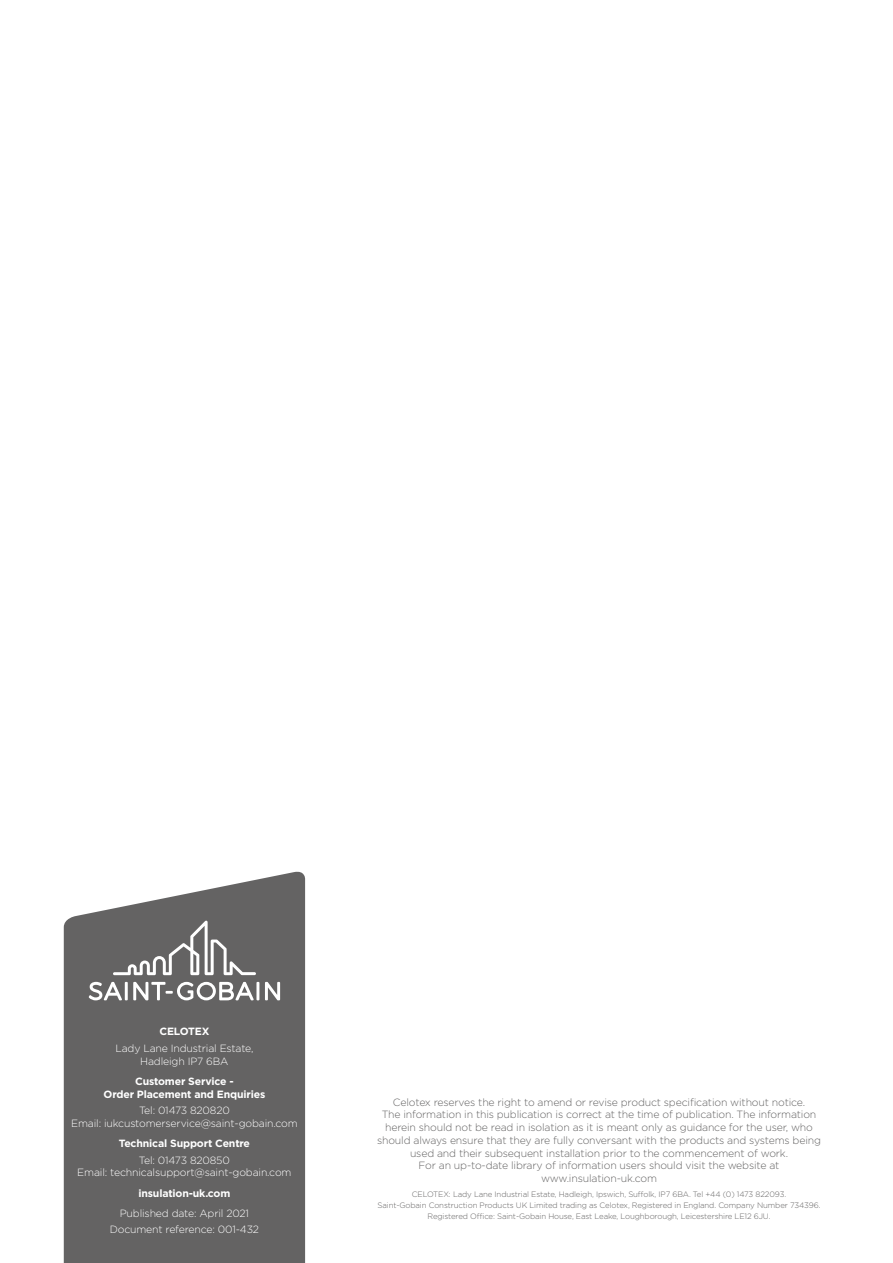
<style>
.page{position:relative;width:893px;height:1263px;background:#fff}
.page>*{position:absolute;margin:0;border:0;box-sizing:border-box;transform-origin:0 0}
.t1{font:300 10.5px/12.8px "Gotham";letter-spacing:-.015em;color:#646363;text-align:center}
.t2{font:300 10.5px/12.8px "Gotham";letter-spacing:-.015em;color:#fff;text-align:center}
.t3{font:700 10.5px/12.8px "Gotham";letter-spacing:-.015em;color:#fff;text-align:center}
.t4{font:300 7.8px/10.8px "Gotham";letter-spacing:-.015em;color:#646363;text-align:center}
</style>
<div class="page">
<div style="left:64px;top:871px;width:241px;height:392px;background:#646363"></div>
<hr style="left:256px;top:982px;width:3px;height:18px;background:#fff">
<svg style="left:265px;top:982px;width:15px;height:18px"></svg>
<svg style="left:113px;top:920px;width:143px;height:55px;background:#7c7b7b"></svg>
<svg style="left:89px;top:982px;width:33px;height:18px"></svg>
<hr style="left:125px;top:982px;width:3px;height:18px;background:#fff">
<svg style="left:133px;top:982px;width:121px;height:18px"></svg>
<p class="t3" style="left:159px;top:1025px;width:52px">CELOTEX</p>
<p class="t2" style="left:115px;top:1041px;width:140px">Lady Lane Industrial Estate,</p>
<p class="t2" style="left:140px;top:1054px;width:90px">Hadleigh IP7 6BA</p>
<p class="t3" style="left:104px;top:1075px;width:163px">Customer Service -<br>Order Placement and Enquiries</p>
<p class="t2" style="left:71px;top:1104px;width:228px">Tel: 01473 820820<br>Email: iukcustomerservice@saint-gobain.com</p>
<p class="t3" style="left:119px;top:1137px;width:133px">Technical Support Centre</p>
<p class="t2" style="left:77px;top:1153px;width:216px">Tel: 01473 820850<br>Email: technicalsupport@saint-gobain.com</p>
<p class="t3" style="left:138px;top:1186px;width:94px">insulation-uk.com</p>
<p class="t2" style="left:120px;top:1206px;width:131px">Published date: April 2021</p>
<p class="t2" style="left:110px;top:1223px;width:151px">Document reference: 001-432</p>
<p class="t1" style="left:377px;top:1095px;width:445px">Celotex reserves the right to amend or revise product specification without notice.<br>The information in this publication is correct at the time of publication. The information herein should not be read in isolation as it is meant only as guidance for the user, who should always ensure that they are fully conversant with the products and systems being used and their subsequent installation prior to the commencement of work.<br>For an up-to-date library of information users should visit the website at www.insulation-uk.com</p>
<p class="t4" style="left:377px;top:1189px;width:445px">CELOTEX: Lady Lane Industrial Estate, Hadleigh, Ipswich, Suffolk, IP7 6BA. Tel +44 (0) 1473 822093.<br>Saint-Gobain Construction Products UK Limited trading as Celotex, Registered in England. Company Number 734396.<br>Registered Office: Saint-Gobain House, East Leake, Loughborough, Leicestershire LE12 6JU.</p>
</div>
